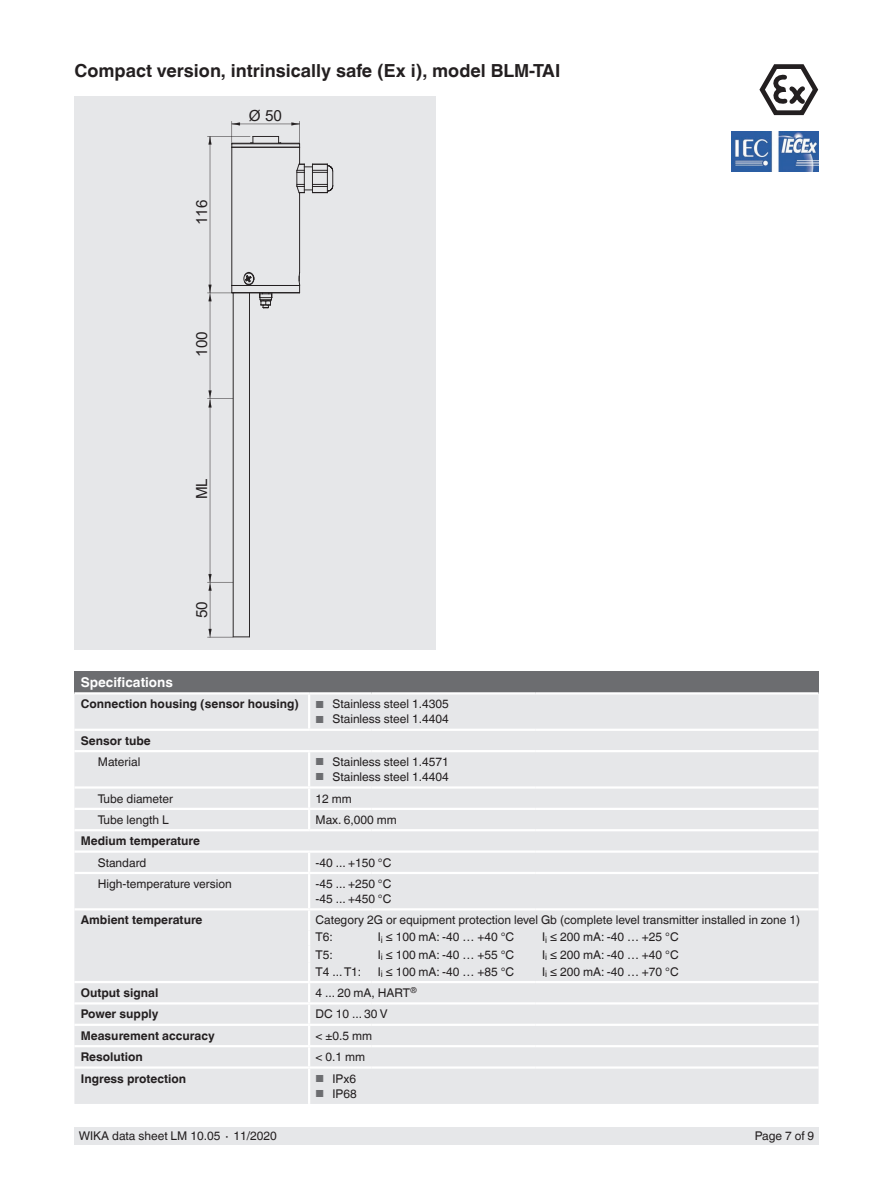
<style>
.page{position:relative;width:893px;height:1188px;background:#fff}
.page>*{position:absolute;margin:0;border:0;box-sizing:border-box;transform-origin:0 0}
.t1{font:700 18px "Helvetica World";color:#231f20}
.t2{font:15.3px "Arial";color:#231f20}
.t3{font:700 13.5px "Helvetica World";color:#fff}
.t4{font:12px/15px "Helvetica World";color:#231f20}
.t5{font:700 12px "Helvetica World";color:#231f20}
.s1{font-size:10.2px;color:#6c6d70}
</style>
<div class="page">
<div style="left:74px;top:1128px;width:745px;height:17px;background:#e6e7e9"></div>
<div style="left:74px;top:97px;width:362px;height:553px;background:#e6e7e9"></div>
<div style="left:74px;top:671px;width:745px;height:22px;background:#6c6d70"></div>
<div style="left:74px;top:695px;width:745px;height:409px;background:#e6e7e9"></div>
<div style="left:74px;top:731px;width:745px;height:271px;background:#e6e7e9"></div>
<hr style="left:74px;top:692px;width:235px;height:3px;background:#fff">
<hr style="left:309px;top:692px;width:62px;height:3px;background:#fff">
<hr style="left:371px;top:692px;width:165px;height:3px;background:#fff">
<hr style="left:536px;top:692px;width:283px;height:3px;background:#fff">
<hr style="left:308px;top:695px;width:2px;height:34px;background:#fff">
<hr style="left:308px;top:752px;width:2px;height:34px;background:#fff">
<hr style="left:74px;top:786px;width:235px;height:3px;background:#fff">
<hr style="left:309px;top:786px;width:62px;height:3px;background:#fff">
<hr style="left:371px;top:786px;width:165px;height:3px;background:#fff">
<hr style="left:536px;top:786px;width:283px;height:3px;background:#fff">
<hr style="left:74px;top:808px;width:235px;height:2px;background:#fff">
<hr style="left:309px;top:808px;width:62px;height:2px;background:#fff">
<svg style="left:308px;top:789px;width:2px;height:40px"></svg>
<hr style="left:371px;top:808px;width:165px;height:2px;background:#fff">
<hr style="left:536px;top:808px;width:283px;height:2px;background:#fff">
<svg style="left:308px;top:853px;width:2px;height:19px"></svg>
<hr style="left:309px;top:872px;width:62px;height:2px;background:#fff">
<hr style="left:308px;top:874px;width:2px;height:34px;background:#fff">
<hr style="left:371px;top:872px;width:165px;height:2px;background:#fff">
<hr style="left:536px;top:872px;width:283px;height:2px;background:#fff">
<hr style="left:309px;top:908px;width:62px;height:2px;background:#fff">
<hr style="left:371px;top:908px;width:165px;height:2px;background:#fff">
<hr style="left:536px;top:908px;width:283px;height:2px;background:#fff">
<hr style="left:74px;top:1002px;width:235px;height:3px;background:#fff">
<hr style="left:309px;top:1002px;width:62px;height:3px;background:#fff">
<hr style="left:371px;top:1002px;width:165px;height:3px;background:#fff">
<hr style="left:536px;top:1002px;width:283px;height:3px;background:#fff">
<hr style="left:74px;top:1024px;width:235px;height:2px;background:#fff">
<hr style="left:309px;top:1024px;width:62px;height:2px;background:#fff">
<hr style="left:371px;top:1024px;width:165px;height:2px;background:#fff">
<hr style="left:536px;top:1024px;width:283px;height:2px;background:#fff">
<hr style="left:74px;top:1045px;width:235px;height:2px;background:#fff">
<hr style="left:309px;top:1045px;width:62px;height:2px;background:#fff">
<hr style="left:371px;top:1045px;width:165px;height:2px;background:#fff">
<hr style="left:536px;top:1045px;width:283px;height:2px;background:#fff">
<hr style="left:74px;top:1066px;width:235px;height:3px;background:#fff">
<hr style="left:309px;top:1066px;width:62px;height:3px;background:#fff">
<hr style="left:308px;top:1069px;width:2px;height:35px;background:#fff">
<hr style="left:371px;top:1066px;width:165px;height:3px;background:#fff">
<hr style="left:536px;top:1066px;width:283px;height:3px;background:#fff">
<hr style="left:74px;top:872px;width:235px;height:2px;background:#fff">
<hr style="left:309px;top:981px;width:62px;height:2px;background:#fff">
<hr style="left:371px;top:981px;width:165px;height:2px;background:#fff">
<hr style="left:536px;top:981px;width:283px;height:2px;background:#fff">
<hr style="left:74px;top:729px;width:235px;height:2px;background:#fff">
<hr style="left:309px;top:729px;width:62px;height:2px;background:#fff">
<hr style="left:371px;top:729px;width:165px;height:2px;background:#fff">
<hr style="left:536px;top:729px;width:283px;height:2px;background:#fff">
<hr style="left:74px;top:750px;width:235px;height:2px;background:#fff">
<hr style="left:309px;top:750px;width:62px;height:2px;background:#fff">
<hr style="left:371px;top:750px;width:165px;height:2px;background:#fff">
<hr style="left:536px;top:750px;width:283px;height:2px;background:#fff">
<hr style="left:74px;top:908px;width:235px;height:2px;background:#fff">
<hr style="left:308px;top:910px;width:2px;height:21px;background:#fff">
<svg style="left:308px;top:931px;width:2px;height:135px"></svg>
<hr style="left:74px;top:981px;width:235px;height:2px;background:#fff">
<hr style="left:74px;top:829px;width:235px;height:2px;background:#fff">
<hr style="left:309px;top:829px;width:62px;height:2px;background:#fff">
<hr style="left:371px;top:829px;width:165px;height:2px;background:#fff">
<hr style="left:536px;top:829px;width:283px;height:2px;background:#fff">
<hr style="left:74px;top:850px;width:235px;height:3px;background:#fff">
<hr style="left:309px;top:850px;width:62px;height:3px;background:#fff">
<hr style="left:371px;top:850px;width:165px;height:3px;background:#fff">
<hr style="left:536px;top:850px;width:283px;height:3px;background:#fff">
<svg style="left:207px;top:121px;width:126px;height:517px"></svg>
<svg style="left:759px;top:64px;width:60px;height:52px"></svg>
<img style="left:731px;top:131px;width:88px;height:40px">
<h1 class="t1" style="left:74px;top:60px;width:487px">Compact version, intrinsically safe (Ex i), model BLM-TAI</h1>
<p class="t2" style="left:191px;top:225px;width:27px;rotate:-90deg">116</p>
<p class="t2" style="left:249px;top:105px;width:35px">Ø 50</p>
<p class="t2" style="left:191px;top:357px;width:27px;rotate:-90deg">100</p>
<p class="t2" style="left:191px;top:499px;width:23px;rotate:-90deg">ML</p>
<p class="t2" style="left:191px;top:618px;width:19px;rotate:-90deg">50</p>
<p class="t3" style="left:81px;top:674px;width:94px">Specifications</p>
<p class="t5" style="left:81px;top:697px;width:220px">Connection housing (sensor housing)</p>
<p class="t4" style="left:315px;top:697px;width:135px"><span class="s1">■</span> Stainless steel 1.4305</p>
<p class="t4" style="left:315px;top:712px;width:135px"><span class="s1">■</span> Stainless steel 1.4404</p>
<p class="t5" style="left:81px;top:734px;width:71px">Sensor tube</p>
<p class="t4" style="left:98px;top:754px;width:44px">Material</p>
<p class="t4" style="left:315px;top:754px;width:135px"><span class="s1">■</span> Stainless steel 1.4571</p>
<p class="t4" style="left:315px;top:769px;width:135px"><span class="s1">■</span> Stainless steel 1.4404</p>
<p class="t4" style="left:98px;top:791px;width:77px">Tube diameter</p>
<p class="t4" style="left:315px;top:791px;width:38px">12 mm</p>
<p class="t4" style="left:98px;top:812px;width:72px">Tube length L</p>
<p class="t4" style="left:315px;top:812px;width:83px">Max. 6,000 mm</p>
<p class="t5" style="left:81px;top:834px;width:121px">Medium temperature</p>
<p class="t4" style="left:98px;top:855px;width:50px">Standard</p>
<p class="t4" style="left:315px;top:855px;width:77px">-40 ... +150 °C</p>
<p class="t4" style="left:98px;top:876px;width:135px">High-temperature version</p>
<p class="t4" style="left:315px;top:876px;width:77px">-45 ... +250 °C -45 ... +450 °C</p>
<p class="t5" style="left:81px;top:913px;width:123px">Ambient temperature</p>
<p class="t4" style="left:315px;top:912px;width:486px;line-height:17.1px">Category 2G or equipment protection level Gb (complete level transmitter installed in zone 1)<br>T6:</p>
<p class="t4" style="left:378px;top:930px;width:138px">I<sub>i</sub> ≤ 100 mA: -40 … +40 °C</p>
<p class="t4" style="left:542px;top:930px;width:138px">I<sub>i</sub> ≤ 200 mA: -40 … +25 °C</p>
<p class="t4" style="left:315px;top:947px;width:19px">T5:</p>
<p class="t4" style="left:378px;top:947px;width:138px">I<sub>i</sub> ≤ 100 mA: -40 … +55 °C</p>
<p class="t4" style="left:542px;top:947px;width:138px">I<sub>i</sub> ≤ 200 mA: -40 … +40 °C</p>
<p class="t4" style="left:315px;top:964px;width:47px">T4 ... T1:</p>
<p class="t4" style="left:378px;top:964px;width:138px">I<sub>i</sub> ≤ 100 mA: -40 … +85 °C</p>
<p class="t4" style="left:542px;top:964px;width:138px">I<sub>i</sub> ≤ 200 mA: -40 … +70 °C</p>
<p class="t5" style="left:81px;top:986px;width:79px">Output signal</p>
<p class="t4" style="left:315px;top:985px;width:103px">4 ... 20 mA, HART<sup>®</sup></p>
<p class="t5" style="left:81px;top:1007px;width:79px">Power supply</p>
<p class="t4" style="left:315px;top:1007px;width:74px">DC 10 ... 30 V</p>
<p class="t5" style="left:81px;top:1029px;width:135px">Measurement accuracy</p>
<p class="t4" style="left:315px;top:1028px;width:58px">&lt; ±0.5 mm</p>
<p class="t5" style="left:81px;top:1050px;width:63px">Resolution</p>
<p class="t4" style="left:315px;top:1050px;width:51px">&lt; 0.1 mm</p>
<p class="t5" style="left:81px;top:1071px;width:107px">Ingress protection</p>
<p class="t4" style="left:315px;top:1071px;width:42px"><span class="s1">■</span> IPx6</p>
<p class="t4" style="left:315px;top:1086px;width:43px"><span class="s1">■</span> IP68</p>
<p class="t4" style="left:79px;top:1129px;width:200px">WIKA data sheet LM 10.05 ∙ 11/2020</p>
<p class="t4" style="left:755px;top:1129px;width:61px">Page 7 of 9</p>
</div>
